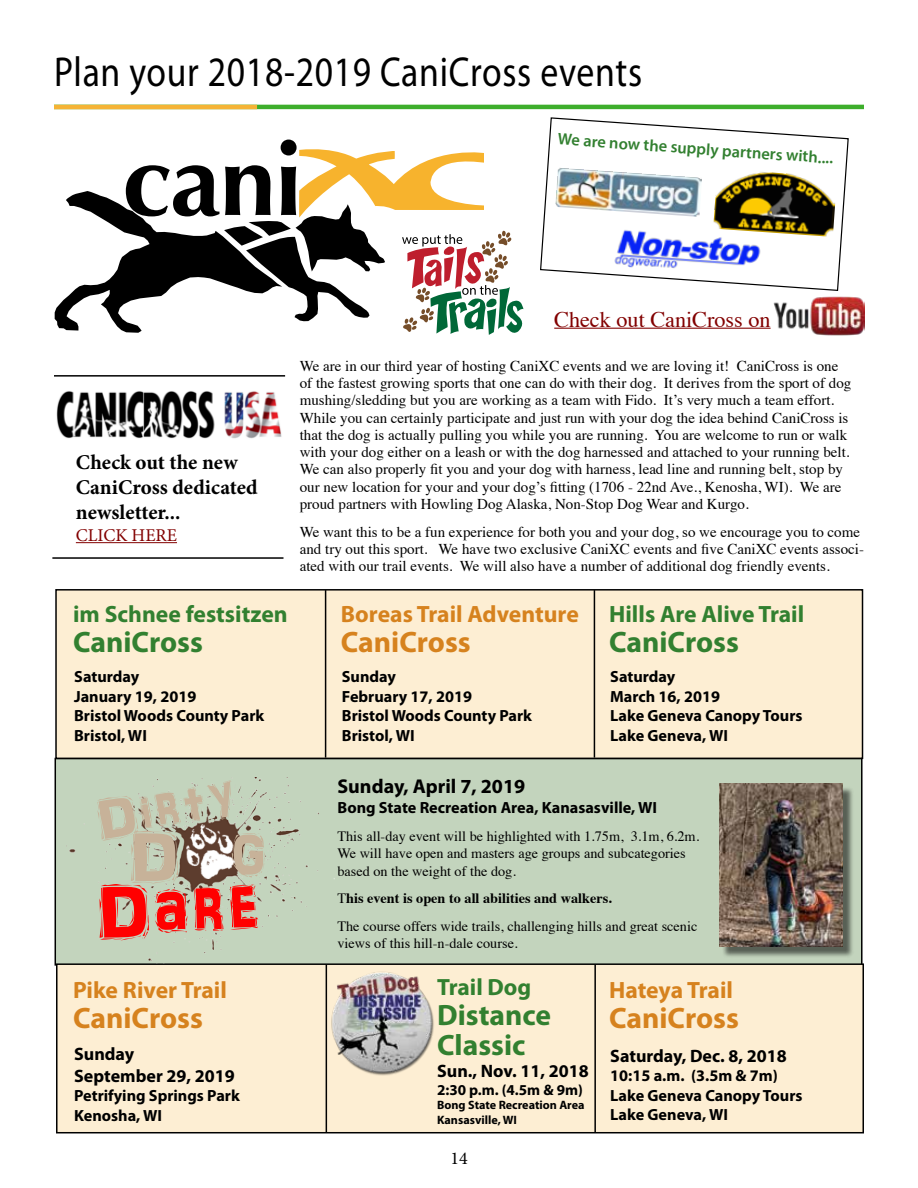
<style>
.page{position:relative;width:918px;height:1188px;background:#fff}
.page>*{position:absolute;margin:0;border:0;box-sizing:border-box;transform-origin:0 0}
.t1{font:42px "Myriad Pro";letter-spacing:.02em;color:#000;scale:.85 1}
.t2{font:700 29.7px "Myriad Pro";color:#d6821e}
.t3{font:700 29.7px "Myriad Pro";color:#328030}
.t4{font:700 29.55px/30px "Myriad Pro";color:#328030}
.t5{font:700 23.7px "Myriad Pro";color:#d6821e}
.t6{font:700 23.7px "Myriad Pro";color:#328030}
.t7{font:700 23.55px "Myriad Pro";color:#328030}
.t8{font:22.2px "Times";color:#820000}
.t9{font:700 21px/25.2px "Minion Pro";color:#000}
.t10{font:700 20.1px "Myriad Pro";color:#000}
.t11{font:700 18px/21.6px "Myriad Pro";color:#000}
.t12{font:18px "Minion Pro";color:#820000}
.t13{font:18px "Minion Pro";color:#000}
.t14{font:600 16.5px "Myriad Pro";color:#328030}
.t15{font:700 16.2px/19.5px "Myriad Pro";color:#000}
.t16{font:700 15.15px "Myriad Pro";color:#000}
.t17{font:15px/17.2px "Times";color:#000}
.t18{font:14.25px/17.2px "Times";color:#000}
.t19{font:700 12.15px/14.5px "Myriad Pro";color:#000}
.s1{font-weight:700}
</style>
<div class="page">
<div style="left:55px;top:758px;width:807px;height:207px;background:#c3d4bd"></div>
<div style="left:57px;top:964px;width:806px;height:169px;background:#fdeed3"></div>
<div style="left:56px;top:963px;width:808px;height:170px;border:2px solid #000"></div>
<div style="left:56px;top:590px;width:807px;height:168px;background:#fdeed3"></div>
<div style="left:55px;top:589px;width:808px;height:170px;border:2px solid #000"></div>
<hr style="left:54px;top:105px;width:810px;height:4px;background:#3dae2b">
<hr style="left:54px;top:105px;width:203px;height:4px;background:#f5b335">
<hr style="left:554px;top:328px;width:217px;height:1px;background:#820000">
<img style="left:773px;top:296px;width:92px;height:39px">
<div style="left:722px;top:786px;width:132px;height:173px;background:#000;opacity:.55"></div>
<img style="left:720px;top:784px;width:123px;height:163px">
<svg style="left:540px;top:117px;width:309px;height:174px"></svg>
<hr style="left:326px;top:965px;width:1px;height:167px;background:#000">
<hr style="left:594px;top:965px;width:2px;height:167px;background:#000">
<hr style="left:325px;top:590px;width:1px;height:168px;background:#000">
<hr style="left:594px;top:590px;width:1px;height:168px;background:#000">
<img style="left:322px;top:963px;width:115px;height:119px">
<img style="left:610px;top:226px;width:156px;height:52px">
<img style="left:713px;top:169px;width:124px;height:68px">
<img style="left:555px;top:168px;width:147px;height:49px">
<svg style="left:55px;top:140px;width:469px;height:195px"></svg>
<img style="left:69px;top:778px;width:266px;height:183px">
<svg style="left:97px;top:780px;width:168px;height:161px"></svg>
<hr style="left:76px;top:542px;width:101px;height:1px;background:#820000">
<img style="left:56px;top:391px;width:226px;height:48px">
<hr style="left:54px;top:375px;width:231px;height:2px;background:#000">
<hr style="left:52px;top:557px;width:232px;height:2px;background:#000">
<h1 class="t1" style="left:54px;top:46px;width:694px">Plan your 2018-2019 CaniCross events</h1>
<p class="t14" style="left:559px;top:128px;width:278px;rotate:4deg">We are now the supply partners with....</p>
<h3 class="t9" style="left:76px;top:449px;width:183px">Check out the new<br>CaniCross dedicated newsletter...</h3>
<p class="t12" style="left:76px;top:523px;width:103px">CLICK HERE</p>
<h3 class="t6" style="left:73px;top:598px;width:216px">im Schnee festsitzen</h3>
<h2 class="t3" style="left:73px;top:622px;width:131px">CaniCross</h2>
<p class="t15" style="left:74px;top:667px;width:192px">Saturday<br>January 19, 2019<br>Bristol Woods County Park<br>Bristol, WI</p>
<h3 class="t8" style="left:554px;top:298px;width:218px">Check out CaniCross on</h3>
<p class="t17" style="left:300px;top:356px;width:553px">We are in our third year of hosting CaniXC events and we are loving it! CaniCross is one of the fastest growing sports that one can do with their dog. It derives from the sport of dog mushing/sledding but you are working as a team with Fido. It’s very much a team effort.<br>While you can certainly participate and just run with your dog the idea behind CaniCross is that the dog is actually pulling you while you are running. You are welcome to run or walk with your dog either on a leash or with the dog harnessed and attached to your running belt.<br>We can also properly fit you and your dog with harness, lead line and running belt, stop by our new location for your and your dog’s fitting (1706 - 22nd Ave., Kenosha, WI). We are proud partners with Howling Dog Alaska, Non-Stop Dog Wear and Kurgo.</p>
<p class="t17" style="left:300px;top:522px;width:566px">We want this to be a fun experience for both you and your dog, so we encourage you to come and try out this sport. We have two exclusive CaniXC events and five CaniXC events associ&shy;ated with our trail events. We will also have a number of additional dog friendly events.</p>
<h3 class="t5" style="left:341px;top:598px;width:240px">Boreas Trail Adventure</h3>
<h2 class="t2" style="left:341px;top:622px;width:131px">CaniCross</h2>
<p class="t15" style="left:342px;top:667px;width:192px">Sunday<br>February 17, 2019<br>Bristol Woods County Park<br>Bristol, WI</p>
<h3 class="t6" style="left:609px;top:598px;width:197px">Hills Are Alive Trail</h3>
<h2 class="t3" style="left:609px;top:622px;width:131px">CaniCross</h2>
<p class="t15" style="left:610px;top:667px;width:194px">Saturday<br>March 16, 2019<br>Lake Geneva Canopy Tours<br>Lake Geneva, WI</p>
<h3 class="t5" style="left:73px;top:975px;width:155px">Pike River Trail</h3>
<h2 class="t2" style="left:73px;top:999px;width:131px">CaniCross</h2>
<p class="t11" style="left:74px;top:1043px;width:162px">Sunday<br>September 29, 2019</p>
<p class="t15" style="left:74px;top:1085px;width:167px">Petrifying Springs Park<br>Kenosha, WI</p>
<h3 class="t10" style="left:338px;top:774px;width:189px">Sunday, April 7, 2019</h3>
<p class="t15" style="left:338px;top:797px;width:321px">Bong State Recreation Area, Kanasasville, WI</p>
<p class="t18" style="left:338px;top:827px;width:363px">This all-day event will be highlighted with 1.75m, 3.1m, 6.2m.<br>We will have open and masters age groups and subcategories based on the weight of the dog.</p>
<p class="t18" style="left:338px;top:884px;width:361px;line-height:27.8px">T<span class="s1">his event is open to all abilities and walkers.<br></span>The course offers wide trails, challenging hills and great scenic</p>
<p class="t18" style="left:338px;top:934px;width:182px">views of this hill-n-dale course.</p>
<h3 class="t7" style="left:437px;top:972px;width:96px">Trail Dog</h3>
<h3 class="t4" style="left:437px;top:999px;width:115px">Distance<br>Classic</h3>
<p class="t11" style="left:437px;top:1059px;width:153px">Sun., Nov. 11, 2018</p>
<p class="t16" style="left:437px;top:1080px;width:147px">2:30 p.m. (4.5m &amp; 9m)</p>
<p class="t19" style="left:437px;top:1098px;width:149px">Bong State Recreation Area<br>Kansasville, WI</p>
<p class="t13" style="left:450px;top:1146px;width:19px">14</p>
<h3 class="t5" style="left:609px;top:975px;width:125px">Hateya Trail</h3>
<h2 class="t2" style="left:609px;top:999px;width:131px">CaniCross</h2>
<p class="t11" style="left:610px;top:1044px;width:178px">Saturday, Dec. 8, 2018</p>
<p class="t15" style="left:610px;top:1065px;width:194px">10:15 a.m. (3.5m &amp; 7m)<br>Lake Geneva Canopy Tours<br>Lake Geneva, WI</p>
</div>
